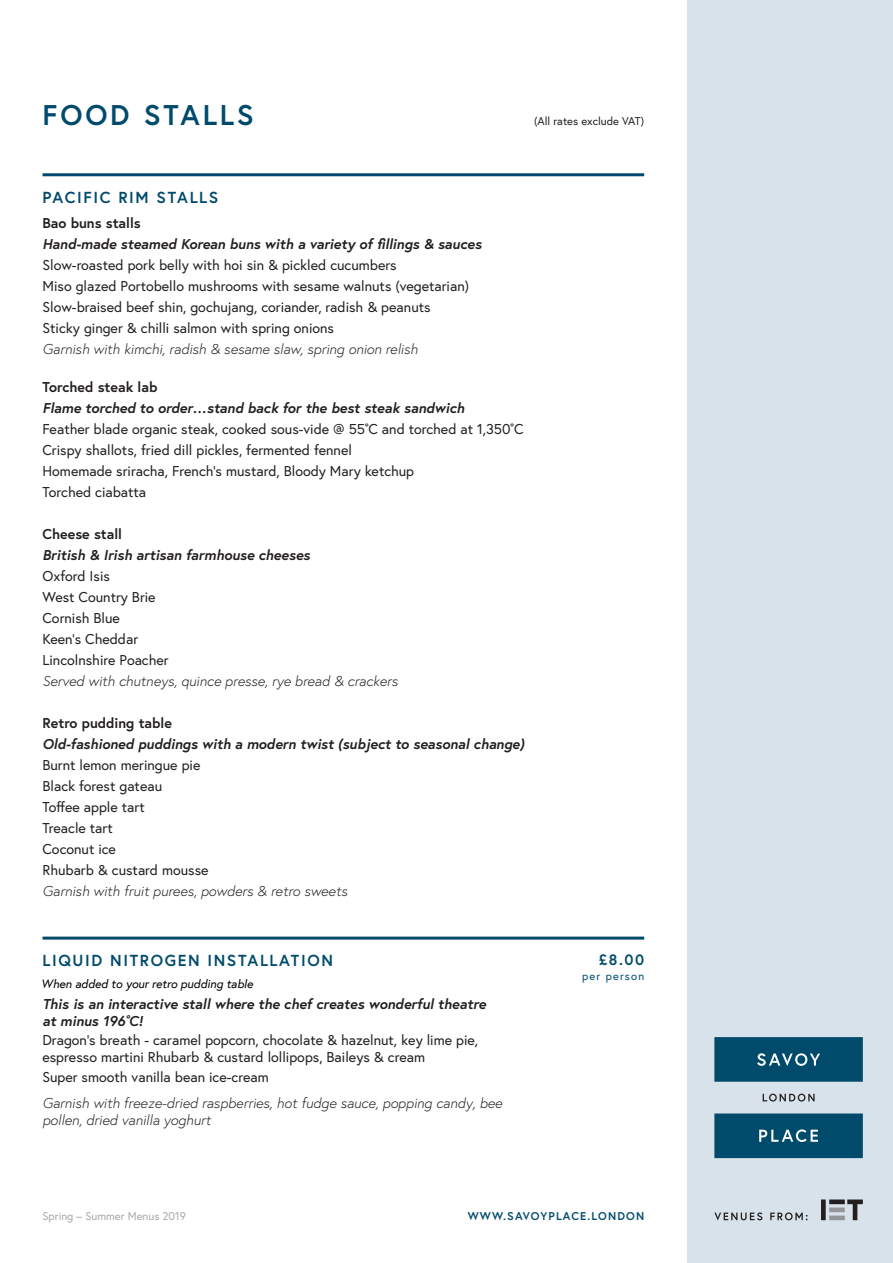
<style>
.page{position:relative;width:893px;height:1263px;background:#fff}
.page>*{position:absolute;margin:0;border:0;box-sizing:border-box;transform-origin:0 0}
.t1{font:700 28.5px "Europa";letter-spacing:.1em;color:#004b6c}
.t2{font:700 15.9px "Europa";letter-spacing:.1em;color:#004b6c}
.t3{font:700 15px "Europa";color:#004b6c}
.t4{font:14.25px/17.1px "Europa";color:#231f20}
.t5{font:italic 700 14.25px/17.1px "Europa";color:#231f20}
.t6{font:italic 300 14.25px/17.1px "Europa";color:#231f20}
.t7{font:700 14.25px "Europa";color:#231f20}
.t8{font:italic 12px "Europa";color:#000}
.t9{font:11.25px "Europa";color:#a8a9ad}
.t10{font:700 11.25px "Europa";letter-spacing:.1em;color:#004b6c}
.t11{font:11.25px "Europa";color:#231f20}
.t12{font:11.25px "Europa";letter-spacing:.1em;color:#004b6c}
</style>
<div class="page">
<div style="left:687px;top:0;width:206px;height:1263px;background:#d7e2ea"></div>
<svg style="left:821px;top:1199px;width:42px;height:21px"></svg>
<svg style="left:714px;top:1212px;width:48px;height:8px"></svg>
<svg style="left:770px;top:1212px;width:38px;height:8px"></svg>
<svg style="left:714px;top:1037px;width:149px;height:121px"></svg>
<hr style="left:43px;top:173px;width:601px;height:3px;background:#004b6c">
<hr style="left:43px;top:936px;width:601px;height:3px;background:#004b6c">
<p class="t1" style="left:43px;top:95px;width:213px">FOOD STALLS</p>
<p class="t11" style="left:534px;top:114px;width:112px">(All rates exclude VAT)</p>
<p class="t2" style="left:43px;top:186px;width:177px">PACIFIC RIM STALLS</p>
<p class="t7" style="left:43px;top:213px;width:100px">Bao buns stalls</p>
<p class="t5" style="left:43px;top:235px;width:441px">Hand-made steamed Korean buns with a variety of fillings &amp; sauces</p>
<p class="t4" style="left:43px;top:256px;width:356px">Slow-roasted pork belly with hoi sin &amp; pickled cucumbers</p>
<p class="t4" style="left:43px;top:277px;width:428px">Miso glazed Portobello mushrooms with sesame walnuts (vegetarian)</p>
<p class="t4" style="left:43px;top:298px;width:390px">Slow-braised beef shin, gochujang, coriander, radish &amp; peanuts</p>
<p class="t4" style="left:43px;top:319px;width:293px">Sticky ginger &amp; chilli salmon with spring onions</p>
<p class="t6" style="left:43px;top:340px;width:377px">Garnish with kimchi, radish &amp; sesame slaw, spring onion relish</p>
<p class="t7" style="left:43px;top:377px;width:116px">Torched steak lab</p>
<p class="t5" style="left:43px;top:399px;width:424px">Flame torched to order…stand back for the best steak sandwich</p>
<p class="t4" style="left:43px;top:420px;width:482px">Feather blade organic steak, cooked sous-vide @ 55˚C and torched at 1,350˚C</p>
<p class="t4" style="left:43px;top:441px;width:311px">Crispy shallots, fried dill pickles, fermented fennel</p>
<p class="t4" style="left:43px;top:462px;width:373px">Homemade sriracha, French’s mustard, Bloody Mary ketchup</p>
<p class="t4" style="left:43px;top:483px;width:105px">Torched ciabatta</p>
<p class="t7" style="left:43px;top:524px;width:81px">Cheese stall</p>
<p class="t5" style="left:43px;top:546px;width:269px">British &amp; Irish artisan farmhouse cheeses</p>
<p class="t4" style="left:43px;top:567px;width:69px">Oxford Isis</p>
<p class="t4" style="left:43px;top:588px;width:115px">West Country Brie</p>
<p class="t4" style="left:43px;top:609px;width:79px">Cornish Blue</p>
<p class="t4" style="left:43px;top:630px;width:97px">Keen’s Cheddar</p>
<p class="t4" style="left:43px;top:651px;width:128px">Lincolnshire Poacher</p>
<p class="t6" style="left:43px;top:672px;width:357px">Served with chutneys, quince presse, rye bread &amp; crackers</p>
<p class="t7" style="left:43px;top:713px;width:131px">Retro pudding table</p>
<p class="t5" style="left:43px;top:735px;width:483px">Old-fashioned puddings with a modern twist (subject to seasonal change)</p>
<p class="t4" style="left:43px;top:756px;width:159px">Burnt lemon meringue pie</p>
<p class="t4" style="left:43px;top:777px;width:121px">Black forest gateau</p>
<p class="t4" style="left:43px;top:798px;width:104px">Toffee apple tart</p>
<p class="t4" style="left:43px;top:819px;width:72px">Treacle tart</p>
<p class="t4" style="left:43px;top:840px;width:75px">Coconut ice</p>
<p class="t4" style="left:43px;top:861px;width:168px">Rhubarb &amp; custard mousse</p>
<p class="t6" style="left:43px;top:882px;width:306px">Garnish with fruit purees, powders &amp; retro sweets</p>
<p class="t2" style="left:43px;top:950px;width:292px">LIQUID NITROGEN INSTALLATION</p>
<p class="t5" style="left:42px;top:995px;width:445px">This is an interactive stall where the chef creates wonderful theatre at minus 196˚C!</p>
<p class="t4" style="left:42px;top:1031px;width:437px">Dragon’s breath - caramel popcorn, chocolate &amp; hazelnut, key lime pie, espresso martini Rhubarb &amp; custard lollipops, Baileys &amp; cream</p>
<p class="t4" style="left:42px;top:1068px;width:228px">Super smooth vanilla bean ice-cream</p>
<p class="t6" style="left:42px;top:1094px;width:461px">Garnish with freeze-dried raspberries, hot fudge sauce, popping candy, bee pollen, dried vanilla yoghurt</p>
<p class="t8" style="left:41px;top:976px;width:213px">When added to your retro pudding table</p>
<p class="t3" style="left:599px;top:950px;width:47px">£8.00</p>
<p class="t12" style="left:582px;top:969px;width:63px">per person</p>
<p class="t9" style="left:43px;top:1209px;width:145px">Spring – Summer Menus 2019</p>
<p class="t10" style="left:468px;top:1209px;width:178px">WWW.SAVOYPLACE.LONDON</p>
</div>
